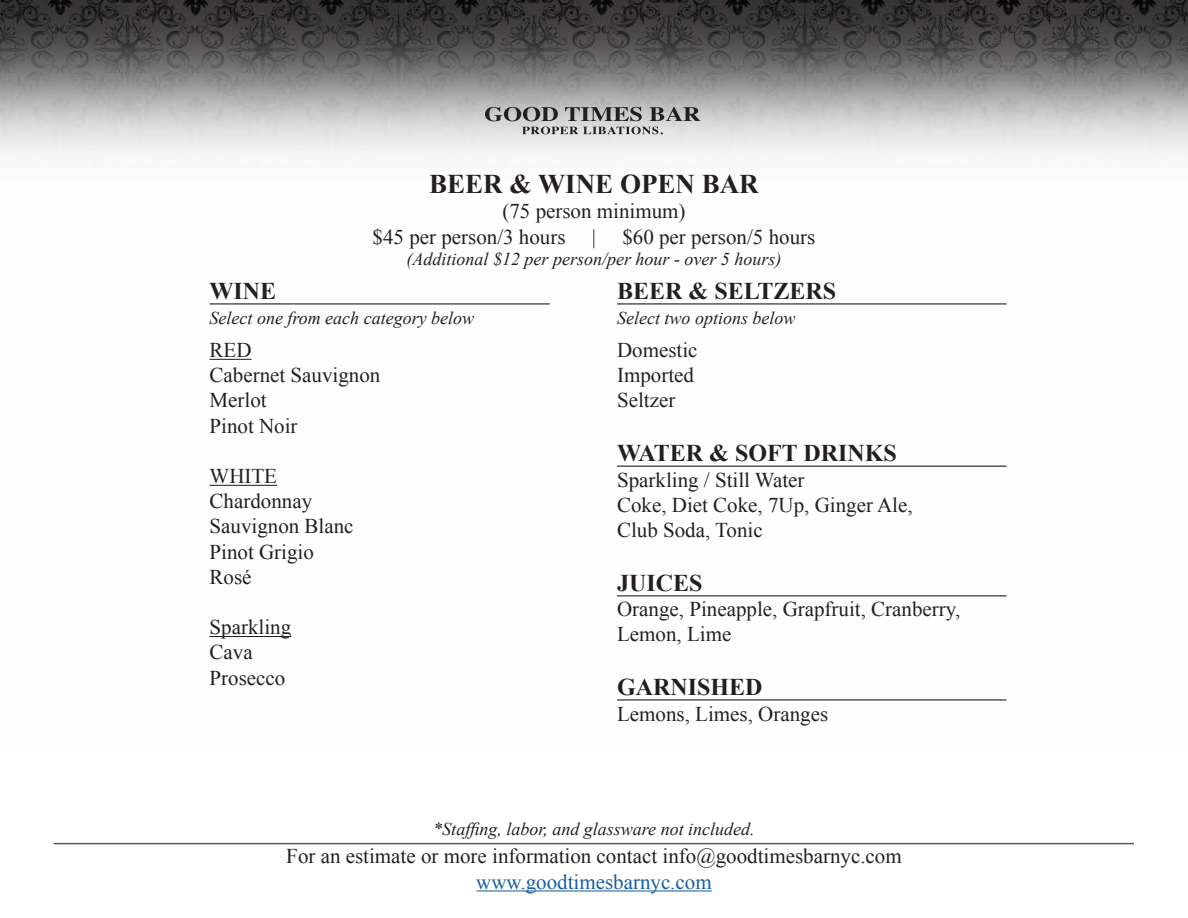
<style>
.page{position:relative;width:1188px;height:918px;background:#fff}
.page>*{position:absolute;margin:0;border:0;box-sizing:border-box;transform-origin:0 0}
.t1{font:700 27px "Times New Roman";color:#231f20}
.t2{font:700 24px "Times New Roman";color:#231f20}
.t3{font:21px/25.2px "Times New Roman";color:#231f20}
.t4{font:italic 18px "Times New Roman";color:#231f20}
.s1{color:#175d9e}
</style>
<div class="page">
<img style="left:0;top:0;width:1188px;height:638px">
<hr style="left:210px;top:359px;width:42px;height:1px;background:#231f20">
<hr style="left:210px;top:485px;width:67px;height:1px;background:#231f20">
<hr style="left:210px;top:636px;width:81px;height:1px;background:#231f20">
<svg style="left:485px;top:107px;width:73px;height:14px"></svg>
<svg style="left:565px;top:107px;width:77px;height:14px"></svg>
<svg style="left:650px;top:107px;width:50px;height:14px"></svg>
<svg style="left:522px;top:127px;width:141px;height:7px"></svg>
<hr style="left:210px;top:303px;width:340px;height:2px;background:#57585a">
<hr style="left:617px;top:303px;width:390px;height:2px;background:#57585a">
<hr style="left:617px;top:465px;width:390px;height:2px;background:#57585a">
<hr style="left:617px;top:595px;width:390px;height:2px;background:#57585a">
<hr style="left:617px;top:699px;width:390px;height:2px;background:#57585a">
<hr style="left:476px;top:890px;width:236px;height:1px;background:#175d9e">
<hr style="left:54px;top:843px;width:1080px;height:1px;background:#57585a">
<p class="t1" style="left:429px;top:165px;width:331px">BEER &amp; WINE OPEN BAR</p>
<p class="t3" style="left:373px;top:198px;width:315px;text-indent:130px">(75 person minimum) $45 per person/3 hours</p>
<p class="t3" style="left:592px;top:224px;width:225px">| $60 per person/5 hours</p>
<p class="t4" style="left:407px;top:247px;width:376px">(Additional $12 per person/per hour - over 5 hours)</p>
<p class="t2" style="left:210px;top:274px;width:68px">WINE</p>
<p class="t4" style="left:210px;top:306px;width:266px">Select one from each category below</p>
<p class="t3" style="left:210px;top:337px;width:43px">RED</p>
<p class="t3" style="left:210px;top:362px;width:172px">Cabernet Sauvignon</p>
<p class="t3" style="left:210px;top:387px;width:59px">Merlot</p>
<p class="t3" style="left:210px;top:413px;width:90px">Pinot Noir</p>
<p class="t3" style="left:210px;top:463px;width:69px">WHITE</p>
<p class="t3" style="left:210px;top:488px;width:104px">Chardonnay</p>
<p class="t3" style="left:210px;top:513px;width:146px">Sauvignon Blanc</p>
<p class="t3" style="left:210px;top:539px;width:106px">Pinot Grigio</p>
<p class="t3" style="left:210px;top:564px;width:43px">Rosé</p>
<p class="t3" style="left:210px;top:614px;width:83px">Sparkling</p>
<p class="t3" style="left:210px;top:639px;width:45px">Cava</p>
<p class="t3" style="left:210px;top:665px;width:77px">Prosecco</p>
<p class="t2" style="left:617px;top:274px;width:221px">BEER &amp; SELTZERS</p>
<p class="t4" style="left:617px;top:306px;width:180px">Select two options below</p>
<p class="t3" style="left:617px;top:337px;width:82px">Domestic</p>
<p class="t3" style="left:617px;top:362px;width:78px">Imported</p>
<p class="t3" style="left:617px;top:387px;width:60px">Seltzer</p>
<p class="t2" style="left:617px;top:437px;width:281px">WATER &amp; SOFT DRINKS</p>
<p class="t3" style="left:617px;top:467px;width:189px">Sparkling / Still Water</p>
<p class="t3" style="left:617px;top:492px;width:297px">Coke, Diet Coke, 7Up, Ginger Ale,<br>Club Soda, Tonic</p>
<p class="t2" style="left:617px;top:566px;width:87px">JUICES</p>
<p class="t3" style="left:617px;top:596px;width:345px">Orange, Pineapple, Grapfruit, Cranberry,<br>Lemon, Lime</p>
<p class="t2" style="left:617px;top:671px;width:147px">GARNISHED</p>
<p class="t3" style="left:617px;top:701px;width:213px">Lemons, Limes, Oranges</p>
<p class="t4" style="left:433px;top:817px;width:323px">*Staffing, labor, and glassware not included.</p>
<p class="t3" style="left:286px;top:844px;width:617px;text-align:center">For an estimate or more information contact info@goodtimesbarnyc.com <span class="s1">www.goodtimesbarnyc.com</span></p>
</div>
